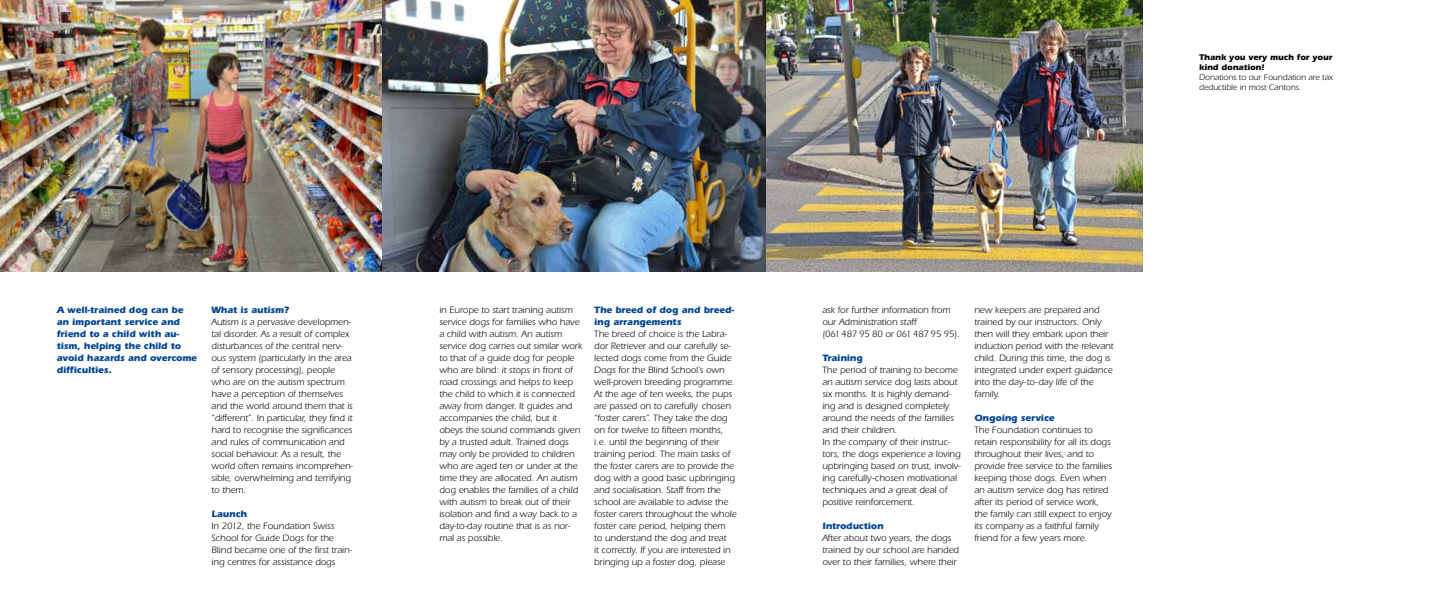
<style>
.page{position:relative;width:1440px;height:596px;background:#fff}
.page>*{position:absolute;margin:0;border:0;box-sizing:border-box;transform-origin:0 0}
.t1{font:9.5px/12px "Itc Eras";color:#000}
.t2{font:700 9.5px/12px "Itc Eras";color:#004494}
.t3{font:8.5px/10px "Itc Eras";color:#000}
.t4{font:700 8.5px/10px "Itc Eras";color:#000}
</style>
<div class="page">
<img style="left:0;top:0;width:1142px;height:271px">
<p class="t2" style="left:57px;top:303px;width:142px">A well-trained dog can be an important service and friend to a child with au&shy;tism, helping the child to avoid hazards and overcome difficulties.</p>
<p class="t2" style="left:212px;top:303px;width:79px">What is autism?</p>
<p class="t1" style="left:212px;top:315px;width:143px">Autism is a pervasive developmen&shy;tal disorder. As a result of complex disturbances of the central nerv&shy;ous system (particularly in the area of sensory processing), people who are on the autism spectrum have a perception of themselves and the world around them that is “different”. In particular, they find it hard to recognise the significances and rules of communication and social behaviour. As a result, the world often remains incomprehen&shy;sible, overwhelming and terrifying to them.</p>
<p class="t2" style="left:212px;top:507px;width:37px">Launch</p>
<p class="t1" style="left:212px;top:519px;width:142px">In 2012, the Foundation Swiss<br>School for Guide Dogs for the<br>Blind became one of the first train&shy;ing centres for assistance dogs</p>
<p class="t4" style="left:1199px;top:52px;width:135px">Thank you very much for your kind donation!</p>
<p class="t3" style="left:1199px;top:72px;width:135px">Donations to our Foundation are tax deductible in most Cantons.</p>
<p class="t1" style="left:439px;top:303px;width:144px">in Europe to start training autism service dogs for families who have a child with autism. An autism service dog carries out similar work to that of a guide dog for people who are blind: it stops in front of road crossings and helps to keep the child to which it is connected away from danger. It guides and accompanies the child, but it obeys the sound commands given by a trusted adult. Trained dogs may only be provided to children who are aged ten or under at the time they are allocated. An autism dog enables the families of a child with autism to break out of their isolation and find a way back to a day-to-day routine that is as nor&shy;mal as possible.</p>
<p class="t2" style="left:594px;top:303px;width:141px">The breed of dog and breed&shy;ing arrangements</p>
<p class="t1" style="left:594px;top:327px;width:144px">The breed of choice is the Labra&shy;dor Retriever and our carefully se&shy;lected dogs come from the Guide Dogs for the Blind School’s own well-proven breeding programme.<br>At the age of ten weeks, the pups are passed on to carefully chosen “foster carers”. They take the dog on for twelve to fifteen months, i.e. until the beginning of their training period. The main tasks of the foster carers are to provide the dog with a good basic upbringing and socialisation. Staff from the school are available to advise the foster carers throughout the whole foster care period, helping them<br>to understand the dog and treat<br>it correctly. If you are interested in bringing up a foster dog, please</p>
<p class="t1" style="left:822px;top:303px;width:139px">ask for further information from our Administration staff<br>(061 487 95 80 or 061 487 95 95).</p>
<p class="t2" style="left:822px;top:351px;width:42px">Training</p>
<p class="t1" style="left:822px;top:363px;width:140px">The period of training to become an autism service dog lasts about six months. It is highly demand&shy;ing and is designed completely around the needs of the families and their children.<br>In the company of their instruc&shy;tors, the dogs experience a loving upbringing based on trust, involv&shy;ing carefully-chosen motivational techniques and a great deal of positive reinforcement.</p>
<p class="t2" style="left:822px;top:519px;width:63px">Introduction</p>
<p class="t1" style="left:822px;top:531px;width:138px">After about two years, the dogs trained by our school are handed over to their families, where their</p>
<p class="t1" style="left:974px;top:303px;width:141px">new keepers are prepared and trained by our instructors. Only then will they embark upon their induction period with the relevant child. During this time, the dog is integrated under expert guidance into the day-to-day life of the family.</p>
<p class="t2" style="left:974px;top:411px;width:82px">Ongoing service</p>
<p class="t1" style="left:974px;top:423px;width:139px">The Foundation continues to retain responsibility for all its dogs throughout their lives, and to provide free service to the families keeping those dogs. Even when an autism service dog has retired after its period of service work, the family can still expect to enjoy its company as a faithful family friend for a few years more.</p>
</div>
